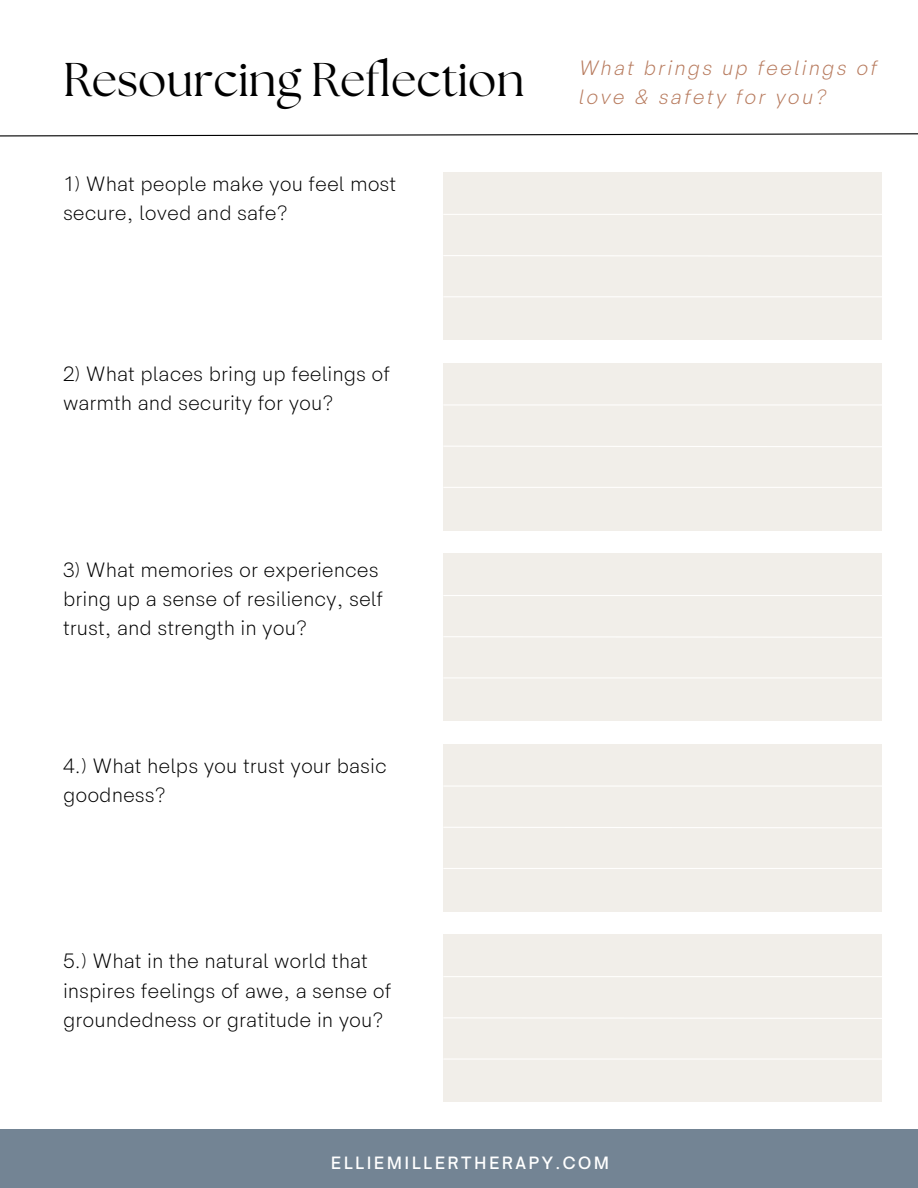
<style>
.page{position:relative;width:918px;height:1188px;background:#fff}
.page>*{position:absolute;margin:0;border:0;box-sizing:border-box;transform-origin:0 0}
.t1{font:47.25px "The Seasons";color:#000}
.t2{font:300 21px/29.2px "HK Sentiments";color:#000}
.t3{font:italic 300 21px/29.2px "HK Sentiments";letter-spacing:.1em;color:#b77a5d}
.t4{font:500 18px "HK Sentiments";letter-spacing:.1em;color:#fff}
</style>
<div class="page">
<div style="left:443px;top:172px;width:439px;height:168px;background:#f1eee9"></div>
<div style="left:0;top:1129px;width:918px;height:59px;background:#738494"></div>
<hr style="left:443px;top:214px;width:439px;height:1px;background:#fffefd">
<svg style="left:443px;top:255px;width:439px;height:2px"></svg>
<hr style="left:443px;top:296px;width:439px;height:1px;background:#fffefd">
<div style="left:443px;top:363px;width:439px;height:167px;background:#f1eee9"></div>
<hr style="left:443px;top:404px;width:439px;height:2px;background:#fffefd">
<svg style="left:444px;top:446px;width:438px;height:1px"></svg>
<hr style="left:443px;top:487px;width:439px;height:1px;background:#fffefd">
<div style="left:443px;top:553px;width:439px;height:168px;background:#f1eee9"></div>
<hr style="left:443px;top:595px;width:439px;height:1px;background:#fffefd">
<svg style="left:443px;top:636px;width:439px;height:2px"></svg>
<hr style="left:443px;top:677px;width:439px;height:1px;background:#fffefd">
<div style="left:443px;top:744px;width:439px;height:168px;background:#f1eee9"></div>
<hr style="left:443px;top:786px;width:439px;height:1px;background:#fffefd">
<svg style="left:443px;top:827px;width:439px;height:1px"></svg>
<hr style="left:443px;top:868px;width:439px;height:1px;background:#fffefd">
<div style="left:443px;top:935px;width:439px;height:167px;background:#f1eee9"></div>
<hr style="left:443px;top:976px;width:439px;height:1px;background:#fffefd">
<svg style="left:444px;top:1017px;width:438px;height:2px"></svg>
<hr style="left:443px;top:1058px;width:439px;height:2px;background:#fffefd">
<svg style="left:0;top:133px;width:918px;height:4px"></svg>
<h1 class="t1" style="left:63px;top:58px;width:463px">Resourcing Reflection</h1>
<p class="t2" style="left:63px;top:170px;width:335px">1) What people make you feel most secure, loved and safe?</p>
<p class="t3" style="left:579px;top:54px;width:300px">What brings up feelings of love &amp; safety for you?</p>
<p class="t2" style="left:63px;top:360px;width:329px">2) What places bring up feelings of warmth and security for you?</p>
<p class="t2" style="left:63px;top:556px;width:322px">3) What memories or experiences bring up a sense of resiliency, self trust, and strength in you?</p>
<p class="t2" style="left:63px;top:752px;width:325px">4.) What helps you trust your basic goodness?</p>
<p class="t2" style="left:63px;top:947px;width:330px">5.) What in the natural world that inspires feelings of awe, a sense of groundedness or gratitude in you?</p>
<p class="t4" style="left:331px;top:1152px;width:280px">ELLIEMILLERTHERAPY.COM</p>
</div>
